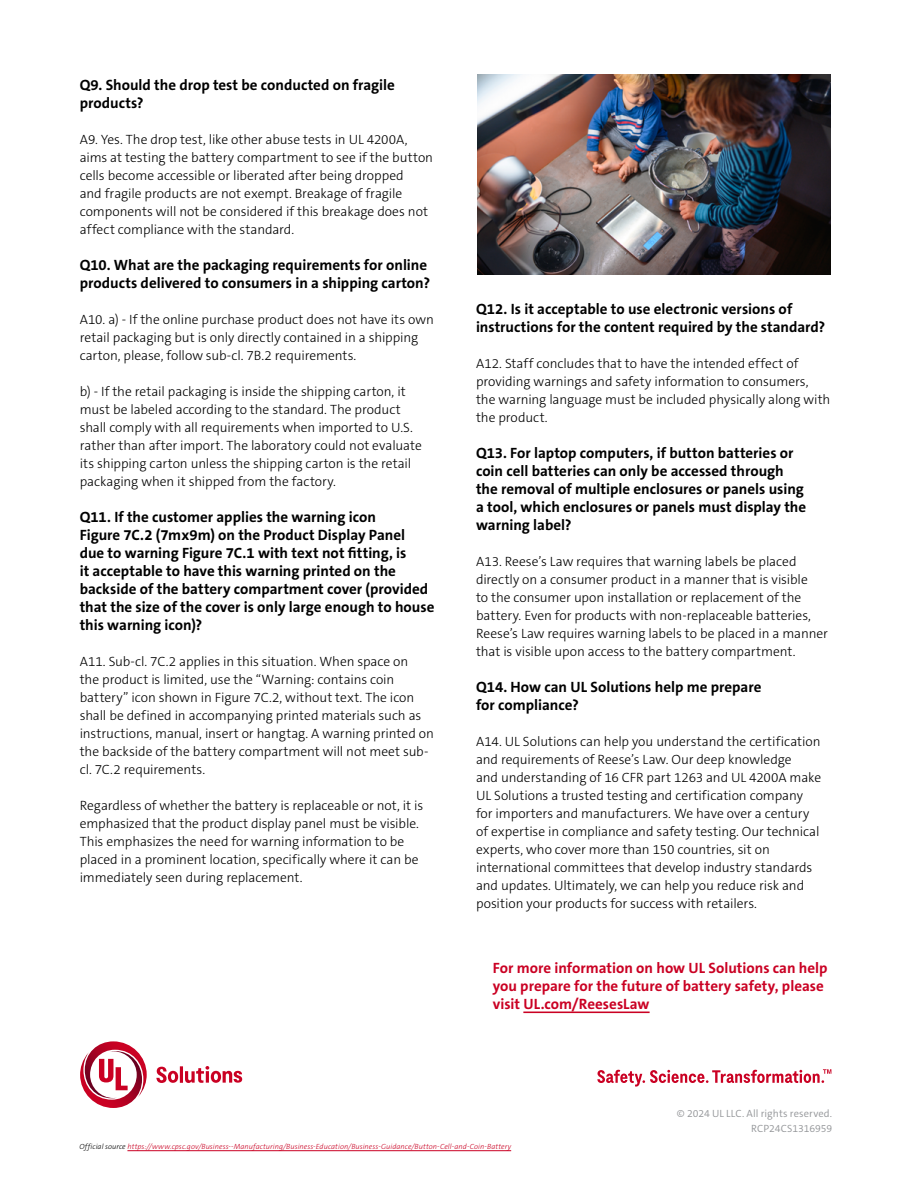
<style>
.page{position:relative;width:918px;height:1188px;background:#fff}
.page>*{position:absolute;margin:0;border:0;box-sizing:border-box;transform-origin:0 0}
.t1{font:700 15px/18px "The Sans C5";color:#000}
.t2{font:700 15px/18px "The Sans C5";color:#ca0123}
.t3{font:300 13.5px/18px "The Sans C5";letter-spacing:-.005em;color:#000}
.t4{font:300 10.5px/15px "The Sans C5";letter-spacing:.005em;color:#939598;text-align:right}
.t5{font:italic 300 7.5px "The Sans C5";letter-spacing:.005em;color:#ca0123}
.s1{color:#000}
</style>
<div class="page">
<svg style="left:597px;top:1069px;width:234px;height:18px"></svg>
<svg style="left:80px;top:1041px;width:162px;height:67px"></svg>
<hr style="left:523px;top:1012px;width:127px;height:1px;background:#ca0123">
<img style="left:478px;top:75px;width:353px;height:200px">
<hr style="left:127px;top:1150px;width:384px;height:1px;background:#ca0123">
<p class="t1" style="left:80px;top:76px;width:317px">Q9. Should the drop test be conducted on fragile products?</p>
<p class="t3" style="left:80px;top:130px;width:355px">A9. Yes. The drop test, like other abuse tests in UL 4200A, aims at testing the battery compartment to see if the button cells become accessible or liberated after being dropped<br>and fragile products are not exempt. Breakage of fragile components will not be considered if this breakage does not affect compliance with the standard.</p>
<p class="t1" style="left:80px;top:256px;width:352px">Q10. What are the packaging requirements for online products delivered to consumers in a shipping carton?</p>
<p class="t3" style="left:80px;top:310px;width:356px">A10. a) - If the online purchase product does not have its own retail packaging but is only directly contained in a shipping carton, please, follow sub-cl. 7B.2 requirements.</p>
<p class="t3" style="left:80px;top:382px;width:344px">b) - If the retail packaging is inside the shipping carton, it must be labeled according to the standard. The product shall comply with all requirements when imported to U.S. rather than after import. The laboratory could not evaluate its shipping carton unless the shipping carton is the retail packaging when it shipped from the factory.</p>
<p class="t1" style="left:80px;top:508px;width:356px">Q11. If the customer applies the warning icon<br>Figure 7C.2 (7mx9m) on the Product Display Panel<br>due to warning Figure 7C.1 with text not fitting, is<br>it acceptable to have this warning printed on the backside of the battery compartment cover (provided that the size of the cover is only large enough to house this warning icon)?</p>
<p class="t3" style="left:80px;top:652px;width:356px">A11. Sub-cl. 7C.2 applies in this situation. When space on<br>the product is limited, use the “Warning: contains coin battery” icon shown in Figure 7C.2, without text. The icon shall be defined in accompanying printed materials such as instructions, manual, insert or hangtag. A warning printed on the backside of the battery compartment will not meet sub&shy;cl. 7C.2 requirements.</p>
<p class="t3" style="left:80px;top:796px;width:345px">Regardless of whether the battery is replaceable or not, it is emphasized that the product display panel must be visible.<br>This emphasizes the need for warning information to be placed in a prominent location, specifically where it can be immediately seen during replacement.</p>
<p class="t1" style="left:476px;top:300px;width:351px">Q12. Is it acceptable to use electronic versions of instructions for the content required by the standard?</p>
<p class="t3" style="left:476px;top:355px;width:356px">A12. Staff concludes that to have the intended effect of providing warnings and safety information to consumers, the warning language must be included physically along with the product.</p>
<p class="t1" style="left:476px;top:444px;width:332px">Q13. For laptop computers, if button batteries or coin cell batteries can only be accessed through the removal of multiple enclosures or panels using a tool, which enclosures or panels must display the warning label?</p>
<p class="t3" style="left:476px;top:553px;width:353px">A13. Reese’s Law requires that warning labels be placed directly on a consumer product in a manner that is visible<br>to the consumer upon installation or replacement of the battery. Even for products with non-replaceable batteries, Reese’s Law requires warning labels to be placed in a manner that is visible upon access to the battery compartment.</p>
<p class="t1" style="left:476px;top:678px;width:287px">Q14. How can UL Solutions help me prepare for compliance?</p>
<p class="t3" style="left:476px;top:733px;width:347px">A14. UL Solutions can help you understand the certification and requirements of Reese’s Law. Our deep knowledge<br>and understanding of 16 CFR part 1263 and UL 4200A make UL Solutions a trusted testing and certification company for importers and manufacturers. We have over a century of expertise in compliance and safety testing. Our technical experts, who cover more than 150 countries, sit on international committees that develop industry standards and updates. Ultimately, we can help you reduce risk and position your products for success with retailers.</p>
<p class="t2" style="left:493px;top:959px;width:336px">For more information on how UL Solutions can help you prepare for the future of battery safety, please visit UL.com/ReesesLaw</p>
<p class="t4" style="left:677px;top:1106px;width:157px">© 2024 UL LLC. All rights reserved.<br>RCP24CS1316959</p>
<p class="t5" style="left:79px;top:1142px;width:433px"><span class="s1">Official source</span> https://www.cpsc.gov/Business--Manufacturing/Business-Education/Business-Guidance/Button-Cell-and-Coin-Battery</p>
</div>
